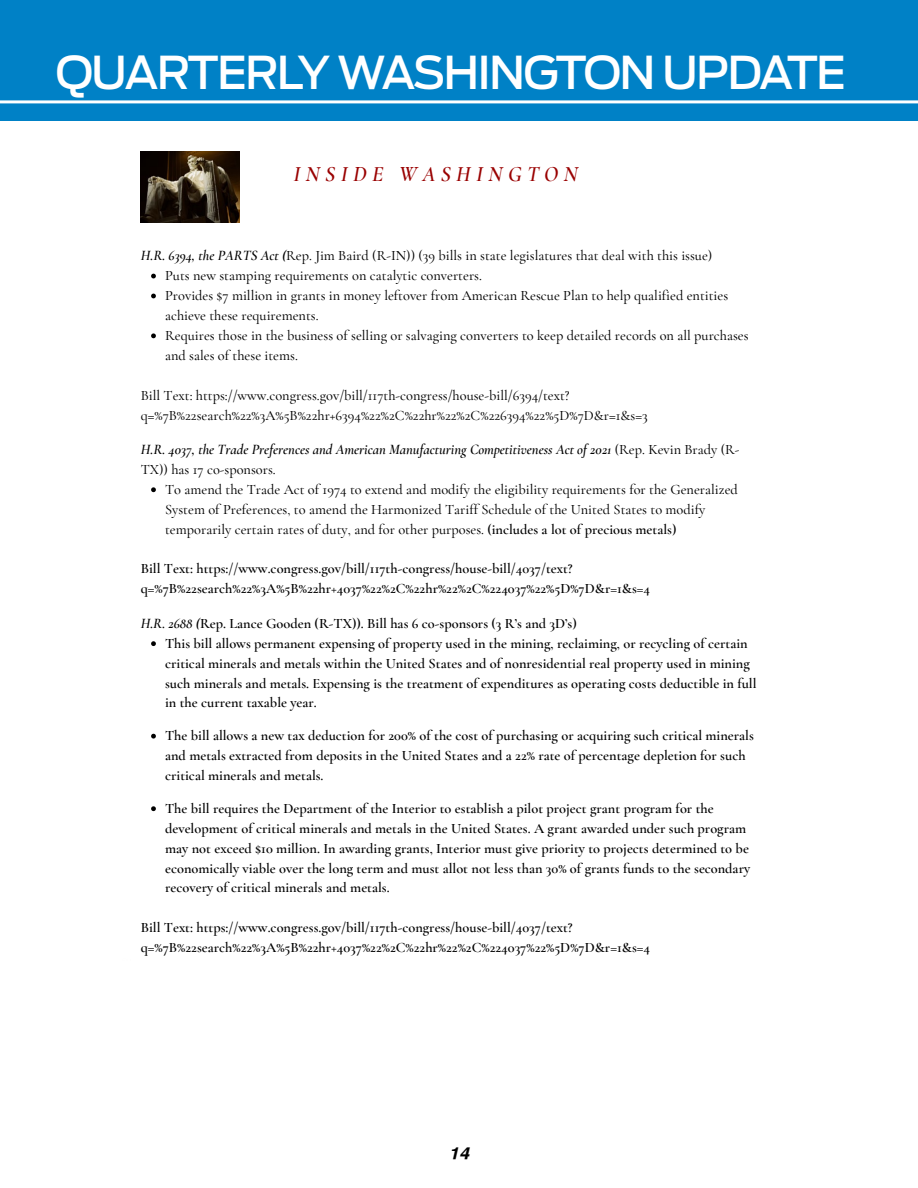
<style>
.page{position:relative;width:918px;height:1188px;background:#fff}
.page>*{position:absolute;margin:0;border:0;box-sizing:border-box;transform-origin:0 0}
.t1{font:500 45px "Ford Antenna";letter-spacing:-.04em;color:#fff}
.t2{font:italic 600 21.6px "Cormorant Garamond";letter-spacing:.25em;color:#990101}
.t3{font:italic 700 16.5px "Helvetica";color:#000;scale:1.1 1}
.t4{font:600 14.4px/20px "Cormorant Garamond";color:#000}
.t5{font:500 14.4px/20px "Cormorant Garamond";color:#000}
.t6{font:italic 600 14.4px/20px "Cormorant Garamond";color:#000}
.s1{font-weight:600;font-style:italic}
.s2{font-weight:500;font-style:normal}
.s3{font-weight:600}
.s4{font-style:italic}
</style>
<div class="page">
<div style="left:0;top:0;width:918px;height:122px;background:#0081c6"></div>
<hr style="left:0;top:100px;width:918px;height:3px;background:#fff">
<img style="left:141px;top:151px;width:98px;height:72px">
<svg style="left:151px;top:274px;width:5px;height:4px"></svg>
<svg style="left:151px;top:294px;width:5px;height:4px"></svg>
<svg style="left:151px;top:333px;width:5px;height:5px"></svg>
<svg style="left:151px;top:487px;width:5px;height:5px"></svg>
<svg style="left:151px;top:641px;width:5px;height:5px"></svg>
<svg style="left:151px;top:734px;width:5px;height:5px"></svg>
<svg style="left:151px;top:806px;width:5px;height:5px"></svg>
<h1 class="t1" style="left:55px;top:33px;width:792px">QUARTERLY WASHINGTON UPDATE</h1>
<h2 class="t2" style="left:293px;top:161px;width:286px">INSIDE WASHINGTON</h2>
<p class="t5" style="left:141px;top:245px;width:573px"><span class="s1">H.R. 6394, the PARTS Act (</span>Rep. Jim Baird (R-IN)) (39 bills in state legislatures that deal with this issue)</p>
<p class="t5" style="left:165px;top:265px;width:585px">Puts new stamping requirements on catalytic converters.<br>Provides $7 million in grants in money leftover from American Rescue Plan to help qualified entities achieve these requirements.<br>Requires those in the business of selling or salvaging converters to keep detailed records on all purchases and sales of these items.</p>
<p class="t5" style="left:141px;top:385px;width:509px">Bill Text: https://www.congress.gov/bill/117th-congress/house-bill/6394/text? q=%7B%22search%22%3A%5B%22hr+6394%22%2C%22hr%22%2C%226394%22%5D%7D&amp;r=1&amp;s=3</p>
<p class="t6" style="left:141px;top:439px;width:600px">H.R. 4037, the Trade Preferences and American Manufacturing Competitiveness Act of 2021 <span class="s2">(Rep. Kevin Brady (R-<br>TX)) has 17 co-sponsors.</span></p>
<p class="t5" style="left:165px;top:479px;width:574px">To amend the Trade Act of 1974 to extend and modify the eligibility requirements for the Generalized<br>System of Preferences, to amend the Harmonized Tariff Schedule of the United States to modify temporarily certain rates of duty, and for other purposes. <span class="s3">(includes a lot of precious metals)</span></p>
<p class="t4" style="left:141px;top:559px;width:511px">Bill Text: https://www.congress.gov/bill/117th-congress/house-bill/4037/text? q=%7B%22search%22%3A%5B%22hr+4037%22%2C%22hr%22%2C%224037%22%5D%7D&amp;r=1&amp;s=4</p>
<p class="t4" style="left:141px;top:613px;width:438px"><span class="s4">H.R. 2688 (</span>Rep. Lance Gooden (R-TX)). Bill has 6 co-sponsors (3 R’s and 3D’s)</p>
<p class="t4" style="left:165px;top:633px;width:593px">This bill allows permanent expensing of property used in the mining, reclaiming, or recycling of certain critical minerals and metals within the United States and of nonresidential real property used in mining such minerals and metals. Expensing is the treatment of expenditures as operating costs deductible in full in the current taxable year.</p>
<p class="t4" style="left:165px;top:725px;width:590px">The bill allows a new tax deduction for 200% of the cost of purchasing or acquiring such critical minerals and metals extracted from deposits in the United States and a 22% rate of percentage depletion for such critical minerals and metals.</p>
<p class="t4" style="left:165px;top:798px;width:587px">The bill requires the Department of the Interior to establish a pilot project grant program for the development of critical minerals and metals in the United States. A grant awarded under such program may not exceed $10 million. In awarding grants, Interior must give priority to projects determined to be economically viable over the long term and must allot not less than 30% of grants funds to the secondary recovery of critical minerals and metals.</p>
<p class="t4" style="left:141px;top:918px;width:511px">Bill Text: https://www.congress.gov/bill/117th-congress/house-bill/4037/text? q=%7B%22search%22%3A%5B%22hr+4037%22%2C%22hr%22%2C%224037%22%5D%7D&amp;r=1&amp;s=4</p>
<p class="t3" style="left:449px;top:1143px;width:20px">14</p>
</div>
